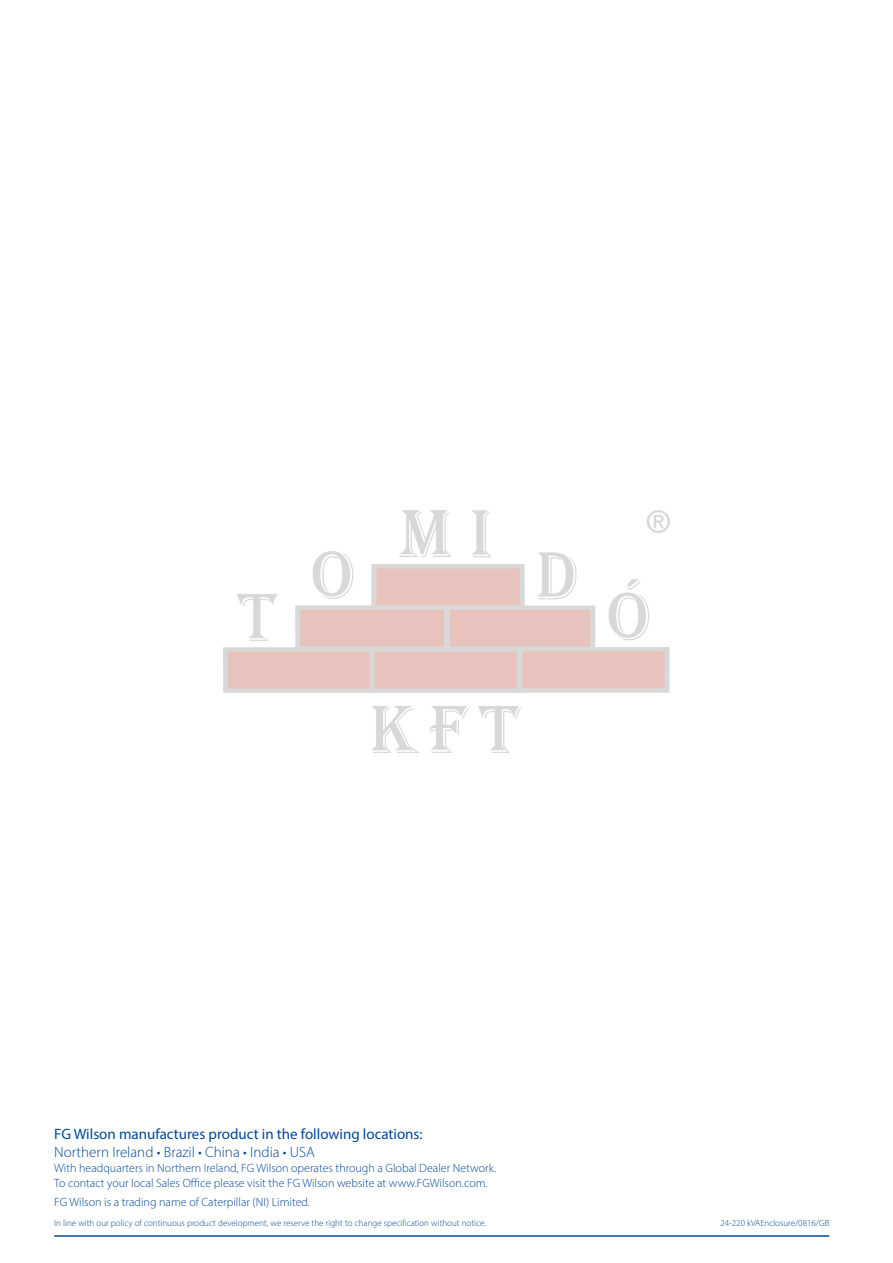
<style>
.page{position:relative;width:893px;height:1263px;background:#fff}
.page>*{position:absolute;margin:0;border:0;box-sizing:border-box;transform-origin:0 0}
.t1{font:15px "Myriad Pro";color:#004798}
.t2{font:300 15px "Myriad Pro";color:#004798}
.t3{font:300 12px/15px "Myriad Pro";color:#004798}
.t4{font:300 9px "Myriad Pro";color:#004798}
</style>
<div class="page">
<hr style="left:54px;top:1235px;width:775px;height:2px;background:#004798">
<img style="left:223px;top:511px;width:447px;height:241px">
<p class="t1" style="left:54px;top:1125px;width:370px">FG Wilson manufactures product in the following locations:</p>
<p class="t2" style="left:54px;top:1143px;width:262px">Northern Ireland • Brazil • China • India • USA</p>
<p class="t3" style="left:54px;top:1160px;width:443px">With headquarters in Northern Ireland, FG Wilson operates through a Global Dealer Network.<br>To contact your local Sales Office please visit the FG Wilson website at www.FGWilson.com.</p>
<p class="t3" style="left:54px;top:1195px;width:257px">FG Wilson is a trading name of Caterpillar (NI) Limited.</p>
<p class="t4" style="left:54px;top:1217px;width:433px">In line with our policy of continuous product development, we reserve the right to change specification without notice.</p>
<p class="t4" style="left:720px;top:1217px;width:110px">24-220 kVAEnclosure/0816/GB</p>
</div>
